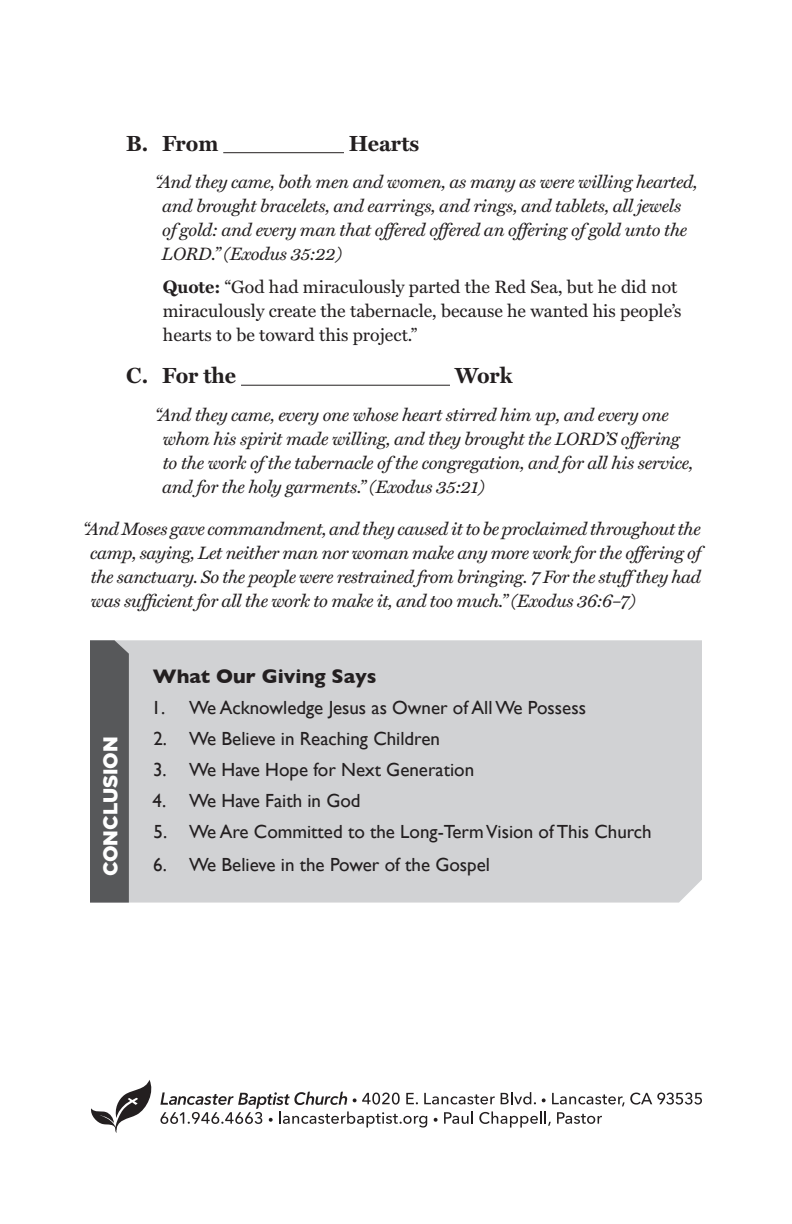
<style>
.page{position:relative;width:792px;height:1224px;background:#fff}
.page>*{position:absolute;margin:0;border:0;box-sizing:border-box;transform-origin:0 0}
.t1{font:700 22px "Miller Text";color:#231f20}
.t2{font:700 20px "Gill Sans";color:#231f20}
.t3{font:900 20px "Gotham HTF";color:#fff}
.t4{font:19px "Gill Sans";color:#231f20}
.t5{font:italic 18px/24px "Miller Text";letter-spacing:-.015em;color:#231f20}
.t6{font:18px/24px "Miller Text";color:#231f20}
.s1{font-weight:700}
</style>
<div class="page">
<svg style="left:91px;top:1080px;width:611px;height:53px"></svg>
<div style="left:129px;top:640px;width:573px;height:263px;background:#d1d2d4"></div>
<div style="left:90px;top:640px;width:39px;height:263px;background:#57585a"></div>
<hr style="left:223px;top:152px;width:121px;height:1px;background:#231f20">
<hr style="left:241px;top:385px;width:209px;height:1px;background:#231f20">
<p class="t1" style="left:126px;top:130px;width:94px">B. From</p>
<p class="t1" style="left:349px;top:130px;width:72px">Hearts</p>
<p class="t5" style="left:162px;top:170px;width:537px;text-indent:-7px">“And they came, both men and women, as many as were willing hearted, and brought bracelets, and earrings, and rings, and tablets, all jewels of gold: and every man that offered offered an offering of gold unto the LORD.” (Exodus 35:22)</p>
<p class="t6" style="left:163px;top:275px;width:520px"><span class="s1">Quote:</span> “God had miraculously parted the Red Sea, but he did not miraculously create the tabernacle, because he wanted his people’s hearts to be toward this project.”</p>
<p class="t1" style="left:126px;top:363px;width:111px">C. For the</p>
<p class="t1" style="left:455px;top:363px;width:59px">Work</p>
<p class="t5" style="left:162px;top:402px;width:532px;text-indent:-8px">“And they came, every one whose heart stirred him up, and every one whom his spirit made willing, and they brought the LORD’S offering to the work of the tabernacle of the congregation, and for all his service, and for the holy garments.” (Exodus 35:21)</p>
<p class="t5" style="left:90px;top:516px;width:613px;text-align:justify;text-indent:-8px">“And Moses gave commandment, and they caused it to be proclaimed throughout the camp, saying, Let neither man nor woman make any more work for the offering of the sanctuary. So the people were restrained from bringing. 7 For the stuff they had was sufficient for all the work to make it, and too much.” (Exodus 36:6–7)</p>
<p class="t3" style="left:99px;top:876px;width:142px;rotate:-90deg">CONCLUSION</p>
<p class="t2" style="left:153px;top:660px;width:225px">What Our Giving Says</p>
<p class="t4" style="left:152px;top:696px;width:436px">1. We Acknowledge Jesus as Owner of All We Possess</p>
<p class="t4" style="left:153px;top:727px;width:288px">2. We Believe in Reaching Children</p>
<p class="t4" style="left:153px;top:758px;width:323px">3. We Have Hope for Next Generation</p>
<p class="t4" style="left:153px;top:789px;width:210px">4. We Have Faith in God</p>
<p class="t4" style="left:154px;top:820px;width:500px">5. We Are Committed to the Long-Term Vision of This Church</p>
<p class="t4" style="left:153px;top:853px;width:338px">6. We Believe in the Power of the Gospel</p>
</div>
